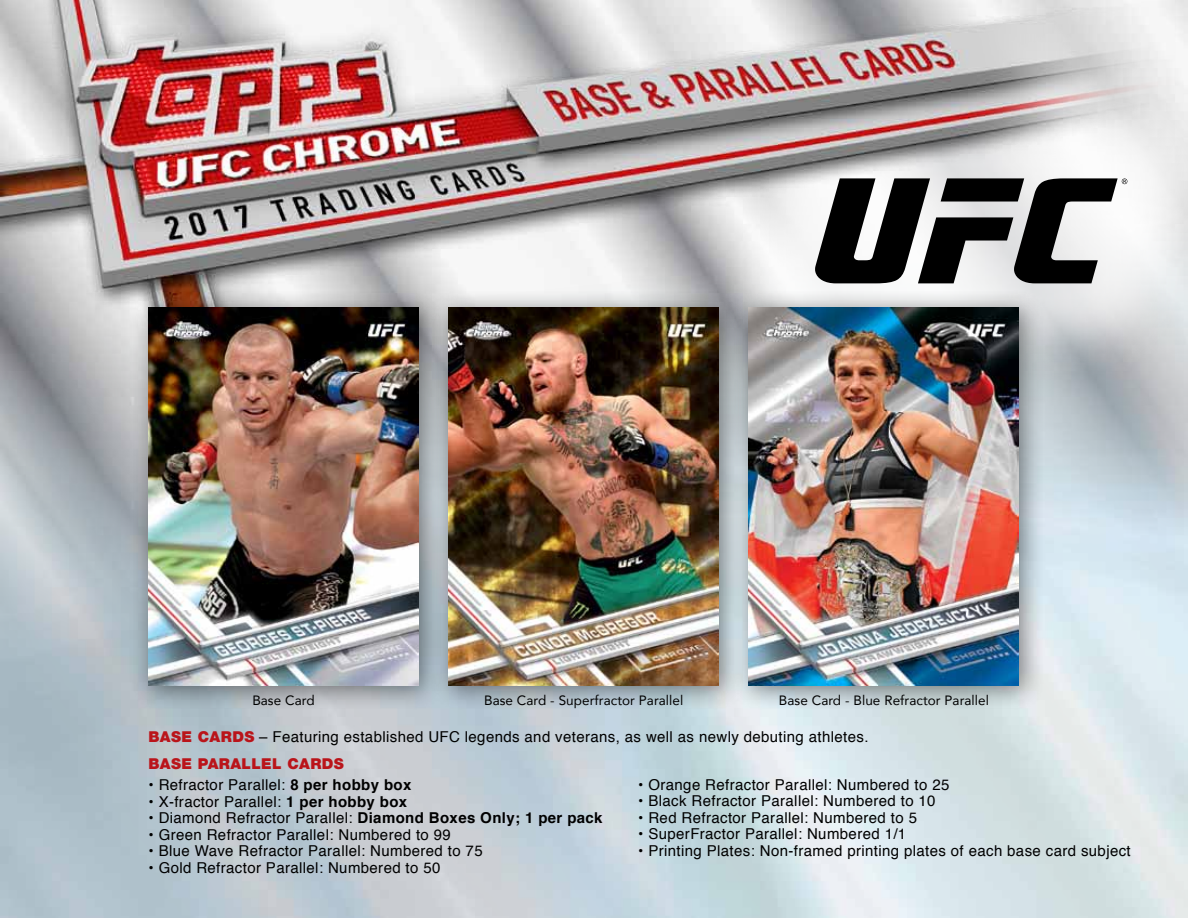
<style>
.page{position:relative;width:1188px;height:918px;background:#fff}
.page>*{position:absolute;margin:0;border:0;box-sizing:border-box;transform-origin:0 0}
.t1{font:15px "Helvetica";letter-spacing:.025em;color:#000}
.t2{font:900 15px "Helvetica Neue";letter-spacing:.025em;color:#ba141a}
.t3{font:13.5px "Avenir";letter-spacing:.005em;color:#000}
.s1{font-family:"Helvetica Neue";font-weight:900;color:#ba141a}
.s2{font-weight:700}
</style>
<div class="page">
<div style="left:718px;top:79px;width:470px;height:304px;background:#fff;opacity:.75"></div>
<img style="left:0;top:0;width:1181px;height:367px">
<div style="left:130px;top:289px;width:315px;height:422px;background:#000;opacity:.45"></div>
<img style="left:148px;top:308px;width:270px;height:378px">
<div style="left:731px;top:289px;width:314px;height:422px;background:#000;opacity:.45"></div>
<img style="left:749px;top:308px;width:270px;height:378px">
<div style="left:431px;top:289px;width:314px;height:422px;background:#000;opacity:.45"></div>
<img style="left:449px;top:308px;width:270px;height:378px">
<p class="t3" style="left:252px;top:690px;width:64px">Base Card</p>
<p class="t3" style="left:484px;top:690px;width:201px">Base Card - Superfractor Parallel</p>
<p class="t3" style="left:779px;top:690px;width:212px">Base Card - Blue Refractor Parallel</p>
<p class="t1" style="left:148px;top:725px;width:722px"><span class="s1">BASE CARDS</span> – Featuring established UFC legends and veterans, as well as newly debuting athletes.</p>
<p class="t2" style="left:148px;top:754px;width:24px">BASE</p>
<p class="t2" style="left:198px;top:754px;width:23px">PARA</p>
<p class="t2" style="left:242px;top:754px;width:70px">LLEL CARDS</p>
<p class="t1" style="left:148px;top:774px;width:264px">• Refractor Parallel: <span class="s2">8 per hobby box</span></p>
<p class="t1" style="left:148px;top:790px;width:260px">• X-fractor Parallel: <span class="s2">1 per hobby box</span></p>
<p class="t1" style="left:148px;top:807px;width:456px">• Diamond Refractor Parallel: <span class="s2">Diamond Boxes Only; 1 per pack</span></p>
<p class="t1" style="left:148px;top:823px;width:304px">• Green Refractor Parallel: Numbered to 99</p>
<p class="t1" style="left:148px;top:840px;width:336px">• Blue Wave Refractor Parallel: Numbered to 75</p>
<p class="t1" style="left:148px;top:856px;width:294px">• Gold Refractor Parallel: Numbered to 50</p>
<p class="t1" style="left:638px;top:773px;width:313px">• Orange Refractor Parallel: Numbered to 25</p>
<p class="t1" style="left:638px;top:790px;width:299px">• Black Refractor Parallel: Numbered to 10</p>
<p class="t1" style="left:638px;top:806px;width:280px">• Red Refractor Parallel: Numbered to 5</p>
<p class="t1" style="left:638px;top:823px;width:270px">• SuperFractor Parallel: Numbered 1/1</p>
<p class="t1" style="left:638px;top:839px;width:494px">• Printing Plates: Non-framed printing plates of each base card subject</p>
</div>
